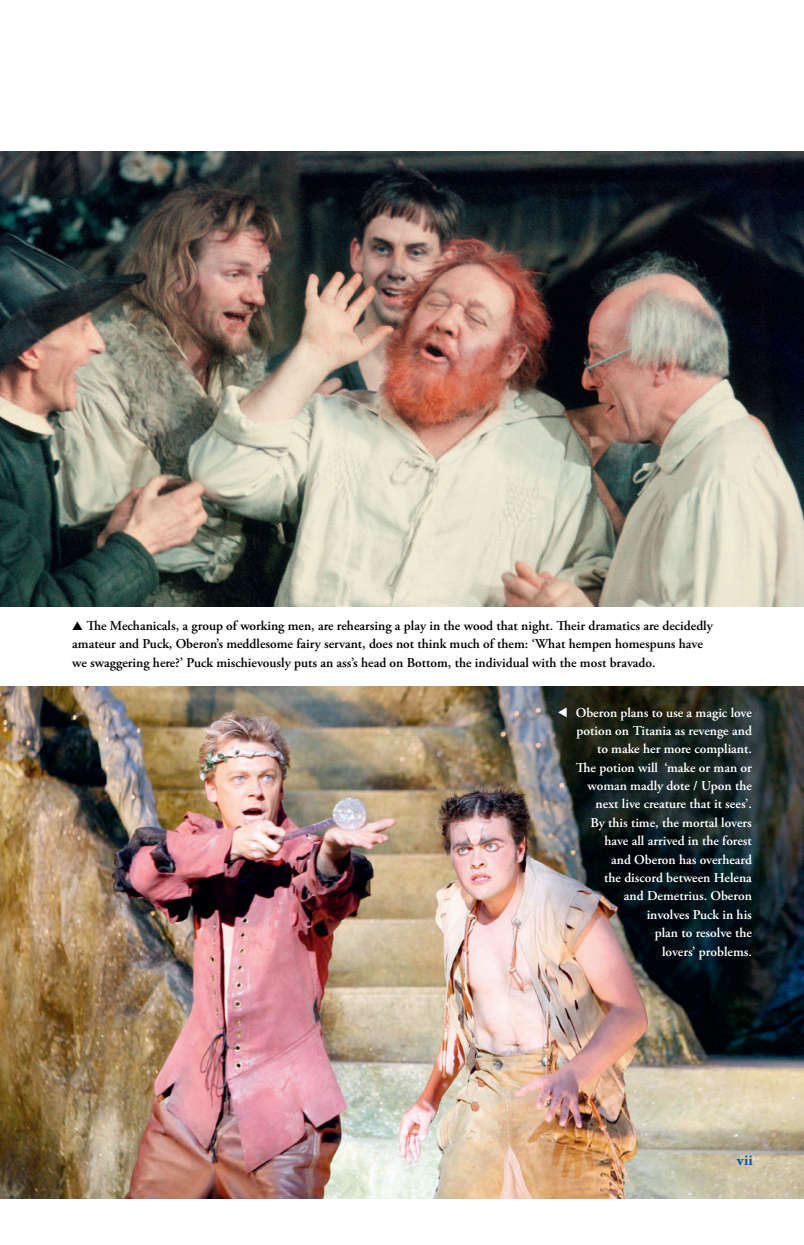
<style>
.page{position:relative;width:804px;height:1245px;background:#fff}
.page>*{position:absolute;margin:0;border:0;box-sizing:border-box;transform-origin:0 0}
.t1{font:700 15px "Adobe Garamond Pro";color:#005aaa}
.t2{font:600 13.5px/18.3px "Adobe Garamond Pro";color:#fff;text-align:right}
.t3{font:600 13.5px/18.3px "Adobe Garamond Pro";color:#000}
</style>
<div class="page">
<img style="left:1px;top:686px;width:803px;height:511px">
<img style="left:1px;top:151px;width:803px;height:455px">
<img style="left:0;top:151px;width:1px;height:1046px">
<svg style="left:558px;top:707px;width:9px;height:10px"></svg>
<p class="t3" style="left:72px;top:616px;width:642px">▲ The Mechanicals, a group of working men, are rehearsing a play in the wood that night. Their dramatics are decidedly amateur and Puck, Oberon’s meddlesome fairy servant, does not think much of them: ‘What hempen homespuns have we swaggering here?’ Puck mischievously puts an ass’s head on Bottom, the individual with the most bravado.</p>
<p class="t2" style="left:575px;top:703px;width:178px">Oberon plans to use a magic love potion on Titania as revenge and to make her more compliant.<br>The potion will ‘make or man or woman madly dote / Upon the next live creature that it sees’.<br>By this time, the mortal lovers have all arrived in the forest<br>and Oberon has overheard<br>the discord between Helena<br>and Demetrius. Oberon<br>involves Puck in his<br>plan to resolve the<br>lovers’ problems.</p>
<p class="t1" style="left:736px;top:1151px;width:18px">vii</p>
</div>
